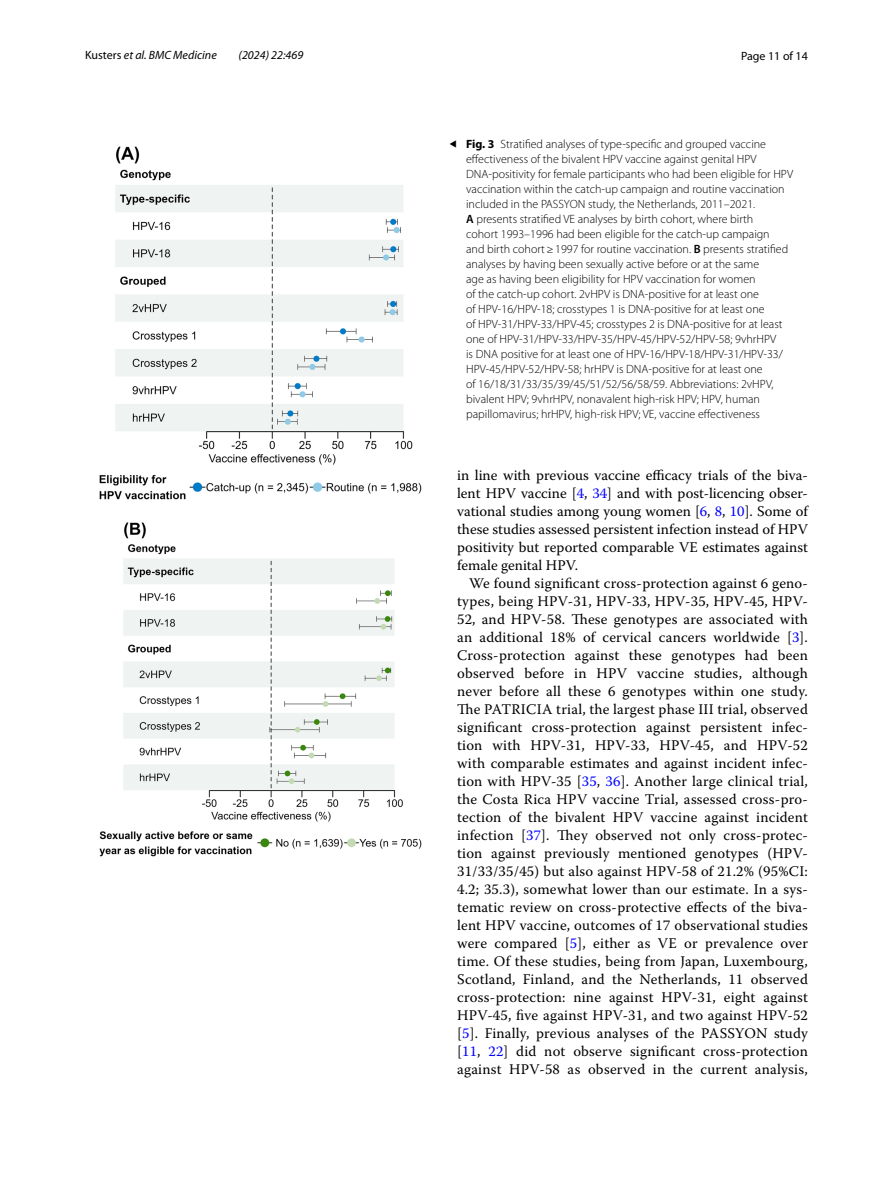
<style>
.page{position:relative;width:893px;height:1187px;background:#fff}
.page>*{position:absolute;margin:0;border:0;box-sizing:border-box;transform-origin:0 0}
.t1{font:14.7px/18px "Warnock Pro";letter-spacing:.01em;color:#000;text-align:justify}
.t2{font:300 12px/15px "Myriad Pro";color:#000}
.t3{font:italic 12px "Myriad Pro";color:#000}
.t4{font:12px "Myriad Pro";color:#000}
.t5{font:12px "STIX Math";color:#000}
.s1{font-style:normal}
.s2{font-weight:700}
.s3{font-weight:600}
.s4{color:#00f}
</style>
<div class="page">
<img style="left:100px;top:146px;width:321px;height:710px">
<p class="t3" style="left:85px;top:48px;width:133px"><span class="s1">Kusters</span> et al. BMC Medicine</p>
<p class="t3" style="left:239px;top:48px;width:66px">(2024) 22:469</p>
<p class="t4" style="left:741px;top:48px;width:68px">Page 11 of 14</p>
<p class="t5" style="left:449px;top:136px;width:9px">◂</p>
<p class="t2" style="left:466px;top:137px;width:328px"><span class="s2">Fig. 3</span> Stratified analyses of type-specific and grouped vaccine effectiveness of the bivalent HPV vaccine against genital HPV DNA-positivity for female participants who had been eligible for HPV vaccination within the catch-up campaign and routine vaccination included in the PASSYON study, the Netherlands, 2011–2021.<br><span class="s3">A</span> presents stratified VE analyses by birth cohort, where birth<br>cohort 1993–1996 had been eligible for the catch-up campaign<br>and birth cohort≥1997 for routine vaccination. <span class="s3">B</span> presents stratified analyses by having been sexually active before or at the same<br>age as having been eligibility for HPV vaccination for women<br>of the catch-up cohort. 2vHPV is DNA-positive for at least one<br>of HPV-16/HPV-18; crosstypes 1 is DNA-positive for at least one<br>of HPV-31/HPV-33/HPV-45; crosstypes 2 is DNA-positive for at least one of HPV-31/HPV-33/HPV-35/HPV-45/HPV-52/HPV-58; 9vhrHPV<br>is DNA positive for at least one of HPV-16/HPV-18/HPV-31/HPV-33/ HPV-45/HPV-52/HPV-58; hrHPV is DNA-positive for at least one<br>of 16/18/31/33/35/39/45/51/52/56/58/59. Abbreviations: 2vHPV, bivalent HPV; 9vhrHPV, nonavalent high-risk HPV; HPV, human papillomavirus; hrHPV, high-risk HPV; VE, vaccine effectiveness</p>
<p class="t1" style="left:457px;top:466px;width:352px">in line with previous vaccine efficacy trials of the biva&shy;lent HPV vaccine [<span class="s4">4</span>, <span class="s4">34</span>] and with post-licencing obser&shy;vational studies among young women [<span class="s4">6</span>, <span class="s4">8</span>, <span class="s4">10</span>]. Some of these studies assessed persistent infection instead of HPV positivity but reported comparable VE estimates against female genital HPV.</p>
<p class="t1" style="left:457px;top:574px;width:352px;text-indent:12px">We found significant cross-protection against 6 geno&shy;types, being HPV-31, HPV-33, HPV-35, HPV-45, HPV-52, and HPV-58. These genotypes are associated with an additional 18% of cervical cancers worldwide [<span class="s4">3</span>].<br>Cross-protection against these genotypes had been observed before in HPV vaccine studies, although never before all these 6 genotypes within one study.<br>The PATRICIA trial, the largest phase III trial, observed significant cross-protection against persistent infec&shy;tion with HPV-31, HPV-33, HPV-45, and HPV-52 with comparable estimates and against incident infec&shy;tion with HPV-35 [<span class="s4">35</span>, <span class="s4">36</span>]. Another large clinical trial, the Costa Rica HPV vaccine Trial, assessed cross-pro&shy;tection of the bivalent HPV vaccine against incident infection [<span class="s4">37</span>]. They observed not only cross-protec&shy;tion against previously mentioned genotypes (HPV-31/33/35/45) but also against HPV-58 of 21.2% (95%CI:<br>4.2; 35.3), somewhat lower than our estimate. In a sys&shy;tematic review on cross-protective effects of the biva&shy;lent HPV vaccine, outcomes of 17 observational studies were compared [<span class="s4">5</span>], either as VE or prevalence over time. Of these studies, being from Japan, Luxembourg, Scotland, Finland, and the Netherlands, 11 observed cross-protection: nine against HPV-31, eight against HPV-45, five against HPV-31, and two against HPV-52 [<span class="s4">5</span>]. Finally, previous analyses of the PASSYON study [<span class="s4">11</span>, <span class="s4">22</span>] did not observe significant cross-protection against HPV-58 as observed in the current analysis,</p>
</div>
